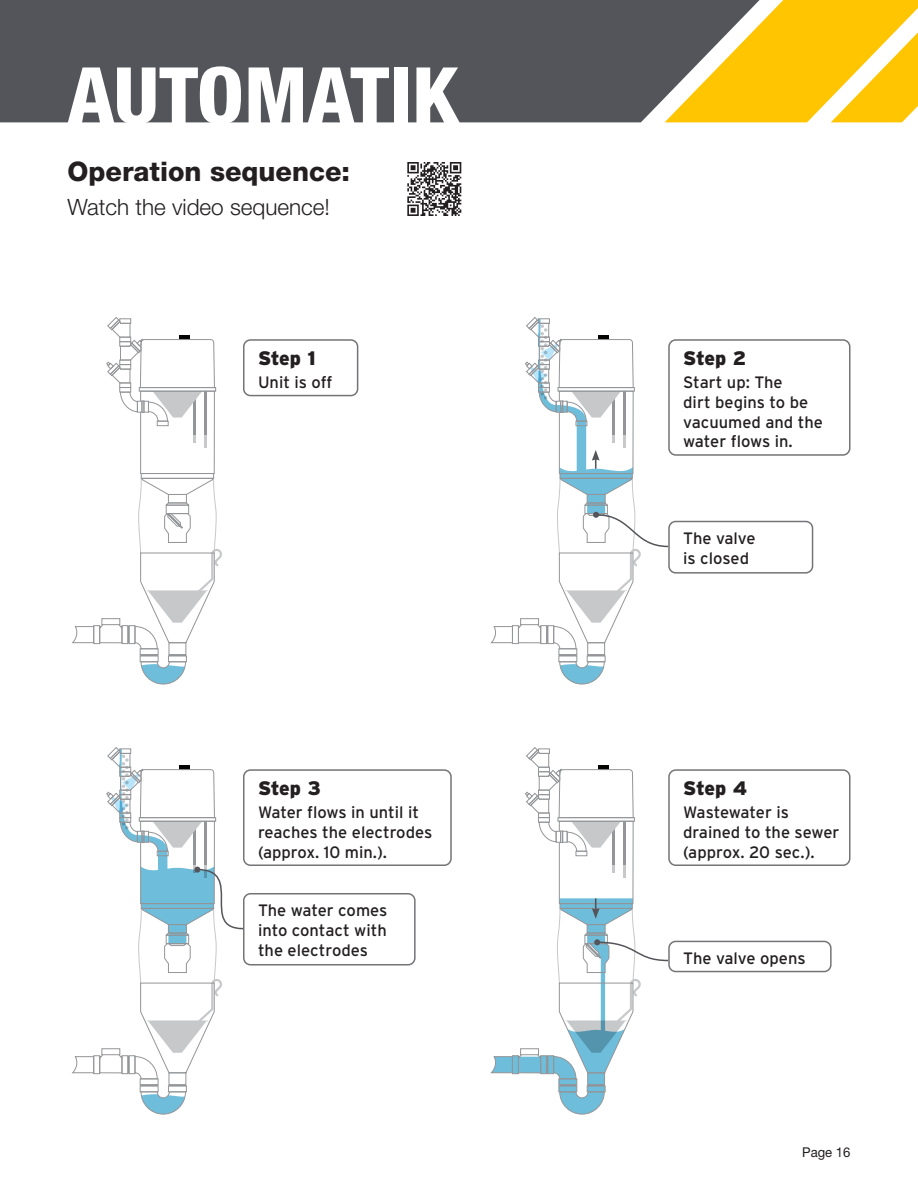
<style>
.page{position:relative;width:918px;height:1188px;background:#fff}
.page>*{position:absolute;margin:0;border:0;box-sizing:border-box;transform-origin:0 0}
.t1{font:800 condensed 78px "Helvetica Neue LT Std";color:#fff;scale:1.05 1}
.t2{font:800 27px "Helvetica Neue LT Std";color:#231f20}
.t3{font:300 22.5px "Helvetica Neue LT Std";color:#231f20}
.t4{font:900 19.5px "Interstate";letter-spacing:-.015em;color:#231f20}
.t5{font:16.5px/19.8px "Interstate";color:#231f20}
.t6{font:13.5px "Helvetica Neue LT Std";color:#231f20}
</style>
<div class="page">
<div style="left:0;top:0;width:665px;height:122px;background:#54555a"></div>
<svg style="left:665px;top:0;width:253px;height:122px"></svg>
<svg style="left:72px;top:317px;width:150px;height:368px"></svg>
<svg style="left:491px;top:317px;width:179px;height:368px"></svg>
<svg style="left:491px;top:747px;width:179px;height:368px"></svg>
<svg style="left:407px;top:162px;width:54px;height:54px"></svg>
<div style="left:243px;top:339px;width:115px;height:57px;border:2px solid #747478;border-radius:7px"></div>
<div style="left:243px;top:769px;width:209px;height:97px;border:2px solid #747478;border-radius:7px"></div>
<div style="left:668px;top:769px;width:182px;height:97px;border:2px solid #747478;border-radius:7px"></div>
<div style="left:668px;top:339px;width:182px;height:117px;border:2px solid #747478;border-radius:7px"></div>
<div style="left:668px;top:521px;width:145px;height:53px;border:2px solid #747478;border-radius:7px"></div>
<div style="left:668px;top:941px;width:164px;height:31px;border:2px solid #747478;border-radius:7px"></div>
<div style="left:243px;top:893px;width:173px;height:73px;border:2px solid #747478;border-radius:7px"></div>
<svg style="left:72px;top:747px;width:173px;height:368px"></svg>
<h1 class="t1" style="left:67px;top:47px;width:375px">AUTOMATIK</h1>
<p class="t2" style="left:68px;top:156px;width:284px">Operation sequence:</p>
<p class="t3" style="left:68px;top:193px;width:264px">Watch the video sequence!</p>
<p class="t4" style="left:258px;top:347px;width:59px">Step 1</p>
<p class="t5" style="left:258px;top:372px;width:76px">Unit is off</p>
<p class="t4" style="left:258px;top:777px;width:64px">Step 3</p>
<p class="t5" style="left:258px;top:802px;width:176px">Water flows in until it reaches the electrodes (approx. 10 min.).</p>
<p class="t5" style="left:258px;top:901px;width:131px;text-align:justify">The water comes into contact with the electrodes</p>
<p class="t4" style="left:683px;top:347px;width:65px">Step 2</p>
<p class="t5" style="left:683px;top:372px;width:141px">Start up: The<br>dirt begins to be vacuumed and the water flows in.</p>
<p class="t5" style="left:683px;top:528px;width:74px">The valve is closed</p>
<p class="t4" style="left:683px;top:777px;width:65px">Step 4</p>
<p class="t5" style="left:683px;top:802px;width:158px">Wastewater is drained to the sewer (approx. 20 sec.).</p>
<p class="t5" style="left:683px;top:948px;width:124px">The valve opens</p>
<p class="t6" style="left:802px;top:1144px;width:50px">Page 16</p>
</div>
